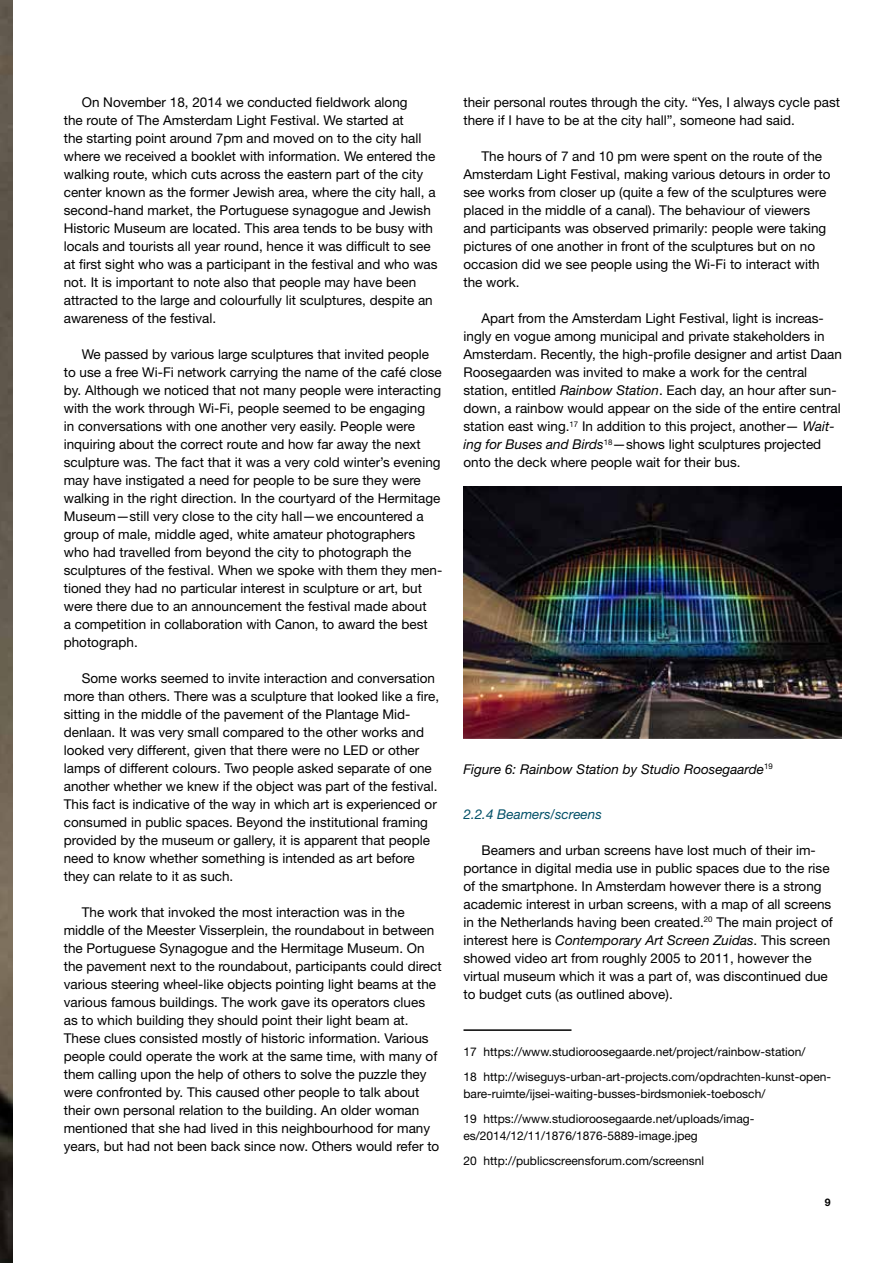
<style>
.page{position:relative;width:893px;height:1263px;background:#fff}
.page>*{position:absolute;margin:0;border:0;box-sizing:border-box;transform-origin:0 0}
.t1{font:13.5px/18px "Helvetica Neue LT Std";color:#000}
.t2{font:italic 13.5px "Helvetica Neue LT Std";color:#000}
.t3{font:italic 13.5px "Helvetica Neue LT Std";color:#025068}
.t4{font:12px/25.5px "Helvetica Neue LT Std";color:#000}
.t5{font:700 10.5px "Helvetica Neue LT Std";color:#000}
.s1{font-style:italic}
</style>
<div class="page">
<img style="left:0;top:0;width:13px;height:1263px">
<hr style="left:463px;top:1029px;width:108px;height:2px;background:#000">
<img style="left:463px;top:486px;width:379px;height:252px">
<p class="t1" style="left:64px;top:93px;width:375px;text-indent:18px">On November 18, 2014 we conducted fieldwork along<br>the route of The Amsterdam Light Festival. We started at<br>the starting point around 7pm and moved on to the city hall where we received a booklet with information. We entered the walking route, which cuts across the eastern part of the city center known as the former Jewish area, where the city hall, a second-hand market, the Portuguese synagogue and Jewish Historic Museum are located. This area tends to be busy with locals and tourists all year round, hence it was difficult to see at first sight who was a participant in the festival and who was not. It is important to note also that people may have been attracted to the large and colourfully lit sculptures, despite an awareness of the festival.</p>
<p class="t1" style="left:64px;top:345px;width:380px;text-indent:18px">We passed by various large sculptures that invited people to use a free Wi-Fi network carrying the name of the café close by. Although we noticed that not many people were interacting with the work through Wi-Fi, people seemed to be engaging<br>in conversations with one another very easily. People were inquiring about the correct route and how far away the next sculpture was. The fact that it was a very cold winter’s evening may have instigated a need for people to be sure they were walking in the right direction. In the courtyard of the Hermitage Museum—still very close to the city hall—we encountered a group of male, middle aged, white amateur photographers who had travelled from beyond the city to photograph the sculptures of the festival. When we spoke with them they men&shy;tioned they had no particular interest in sculpture or art, but were there due to an announcement the festival made about<br>a competition in collaboration with Canon, to award the best photograph.</p>
<p class="t1" style="left:64px;top:669px;width:377px;text-indent:18px">Some works seemed to invite interaction and conversation more than others. There was a sculpture that looked like a fire, sitting in the middle of the pavement of the Plantage Mid&shy;denlaan. It was very small compared to the other works and looked very different, given that there were no LED or other lamps of different colours. Two people asked separate of one another whether we knew if the object was part of the festival.<br>This fact is indicative of the way in which art is experienced or consumed in public spaces. Beyond the institutional framing provided by the museum or gallery, it is apparent that people need to know whether something is intended as art before they can relate to it as such.</p>
<p class="t1" style="left:64px;top:903px;width:379px;text-indent:18px">The work that invoked the most interaction was in the middle of the Meester Visserplein, the roundabout in between the Portuguese Synagogue and the Hermitage Museum. On the pavement next to the roundabout, participants could direct various steering wheel-like objects pointing light beams at the various famous buildings. The work gave its operators clues as to which building they should point their light beam at.<br>These clues consisted mostly of historic information. Various people could operate the work at the same time, with many of them calling upon the help of others to solve the puzzle they were confronted by. This caused other people to talk about their own personal relation to the building. An older woman mentioned that she had lived in this neighbourhood for many years, but had not been back since now. Others would refer to</p>
<p class="t1" style="left:463px;top:93px;width:378px">their personal routes through the city. “Yes, I always cycle past there if I have to be at the city hall”, someone had said.</p>
<p class="t1" style="left:463px;top:147px;width:369px;text-indent:18px">The hours of 7 and 10 pm were spent on the route of the Amsterdam Light Festival, making various detours in order to see works from closer up (quite a few of the sculptures were placed in the middle of a canal). The behaviour of viewers and participants was observed primarily: people were taking pictures of one another in front of the sculptures but on no occasion did we see people using the Wi-Fi to interact with the work.</p>
<p class="t1" style="left:463px;top:309px;width:380px;text-indent:18px">Apart from the Amsterdam Light Festival, light is increas&shy;ingly en vogue among municipal and private stakeholders in Amsterdam. Recently, the high-profile designer and artist Daan Roosegaarden was invited to make a work for the central station, entitled <span class="s1">Rainbow Station</span>. Each day, an hour after sun&shy;down, a rainbow would appear on the side of the entire central station east wing.<sup>17</sup> In addition to this project, another— <span class="s1">Wait&shy;ing for Buses and Birds</span><sup>18</sup>—shows light sculptures projected onto the deck where people wait for their bus.</p>
<p class="t2" style="left:463px;top:761px;width:311px">Figure 6: Rainbow Station by Studio Roosegaarde<sup>19</sup></p>
<p class="t3" style="left:463px;top:806px;width:140px">2.2.4 Beamers/screens</p>
<p class="t1" style="left:463px;top:840px;width:371px;text-indent:18px">Beamers and urban screens have lost much of their im&shy;portance in digital media use in public spaces due to the rise of the smartphone. In Amsterdam however there is a strong academic interest in urban screens, with a map of all screens in the Netherlands having been created.<sup>20</sup> The main project of interest here is <span class="s1">Contemporary Art Screen Zuidas</span>. This screen showed video art from roughly 2005 to 2011, however the virtual museum which it was a part of, was discontinued due to budget cuts (as outlined above).</p>
<p class="t4" style="left:463px;top:1038px;width:369px">17 https://www.studioroosegaarde.net/project/rainbow-station/<br>18 http://wiseguys-urban-art-projects.com/opdrachten-kunst-open-</p>
<p class="t4" style="left:463px;top:1080px;width:303px">bare-ruimte/ijsei-waiting-busses-birdsmoniek-toebosch/<br>19 https://www.studioroosegaarde.net/uploads/imag-</p>
<p class="t4" style="left:463px;top:1122px;width:242px">es/2014/12/11/1876/1876-5889-image.jpeg<br>20 http://publicscreensforum.com/screensnl</p>
<p class="t5" style="left:825px;top:1196px;width:7px">9</p>
</div>
